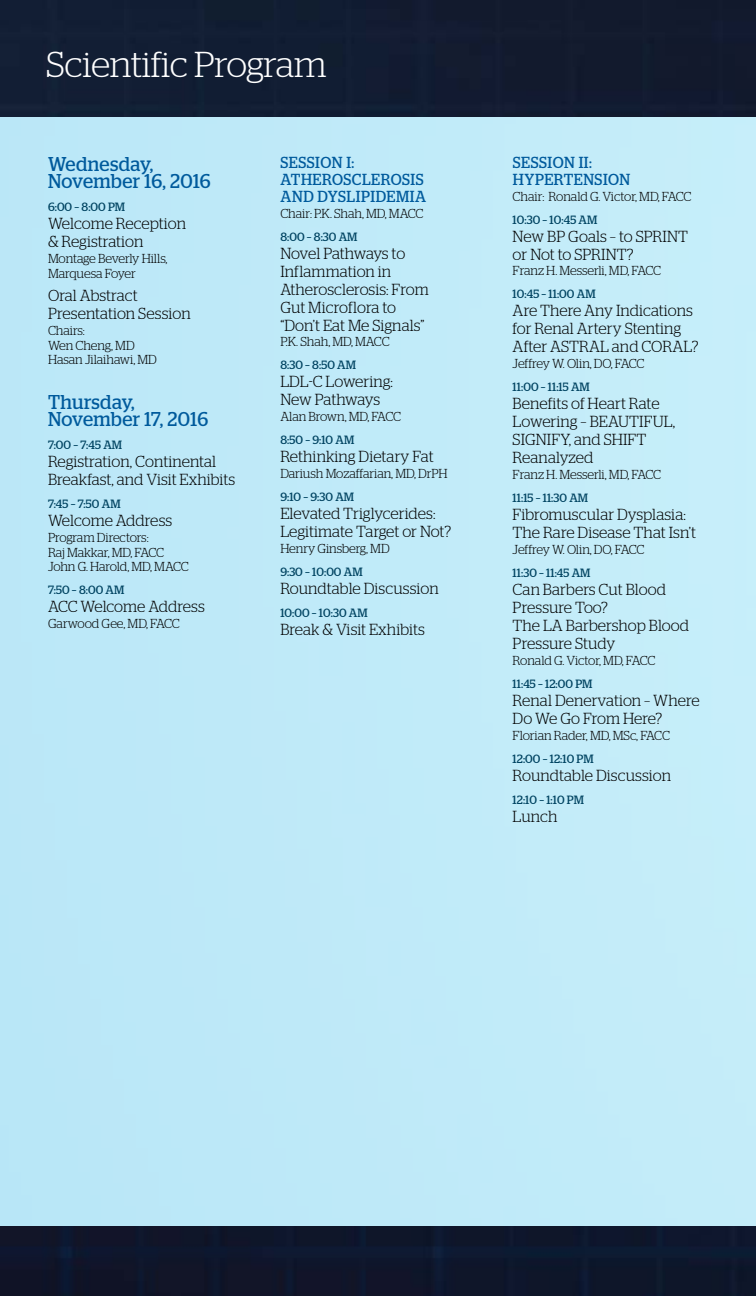
<style>
.page{position:relative;width:756px;height:1296px;background:#fff}
.page>*{position:absolute;margin:0;border:0;box-sizing:border-box;transform-origin:0 0}
.t1{font:300 36px "Stag";letter-spacing:-.01em;color:#fff}
.days{font:20px/17.6px "Stag";letter-spacing:.02em;color:#005a9c;scale:.95 1}
.Lecture_Titles{font:300 16px/18px "Stag";letter-spacing:.005em;color:#000}
.Session_Title{font:16px/17px "Stag";letter-spacing:.04em;color:#005a9c;scale:.95 1}
.Program_Doctor{font:300 13px/14.4px "Stag";letter-spacing:-.005em;color:#000}
.time{font:12px "Stag";letter-spacing:.005em;color:#004361}
</style>
<div class="page">
<div style="left:0;top:0;width:756px;height:117px;background:#121d33"></div>
<img style="left:0;top:1226px;width:756px;height:70px">
<p class="t1" style="left:46px;top:44px;width:282px">Scientific Program</p>
<p class="days" style="left:48px;top:155px;width:173px">Wednesday,<br>November 16, 2016</p>
<p class="time" style="left:48px;top:200px;width:79px">6:00 – 8:00 PM</p>
<p class="Lecture_Titles" style="left:48px;top:214px;width:140px">Welcome Reception &amp; Registration</p>
<p class="Program_Doctor" style="left:48px;top:251px;width:121px">Montage Beverly Hills,<br>Marquesa Foyer</p>
<p class="Lecture_Titles" style="left:48px;top:287px;width:144px">Oral Abstract<br>Presentation Session</p>
<p class="Program_Doctor" style="left:48px;top:324px;width:111px">Chairs:<br>Wen Cheng, MD<br>Hasan Jilaihawi, MD</p>
<p class="days" style="left:48px;top:393px;width:170px">Thursday,<br>November 17, 2016</p>
<p class="time" style="left:48px;top:438px;width:76px">7:00 – 7:45 AM</p>
<p class="Lecture_Titles" style="left:48px;top:453px;width:189px">Registration, Continental<br>Breakfast, and Visit Exhibits</p>
<p class="time" style="left:48px;top:497px;width:74px">7:45 – 7:50 AM</p>
<p class="Lecture_Titles" style="left:48px;top:512px;width:126px">Welcome Address</p>
<p class="Program_Doctor" style="left:48px;top:530px;width:142px">Program Directors:<br>Raj Makkar, MD, FACC<br>John G. Harold, MD, MACC</p>
<p class="time" style="left:48px;top:583px;width:78px">7:50 – 8:00 AM</p>
<p class="Lecture_Titles" style="left:48px;top:598px;width:158px">ACC Welcome Address</p>
<p class="Program_Doctor" style="left:48px;top:616px;width:133px">Garwood Gee, MD, FACC</p>
<p class="Session_Title" style="left:280px;top:153px;width:155px">SESSION I:<br>ATHEROSCLEROSIS<br>AND DYSLIPIDEMIA</p>
<p class="Program_Doctor" style="left:280px;top:206px;width:145px">Chair: P.K. Shah, MD, MACC</p>
<p class="time" style="left:280px;top:229px;width:79px">8:00 – 8:30 AM</p>
<p class="Lecture_Titles" style="left:280px;top:244px;width:150px">Novel Pathways to<br>Inflammation in<br>Atherosclerosis: From<br>Gut Microflora to “Don’t Eat Me Signals”</p>
<p class="Program_Doctor" style="left:280px;top:335px;width:111px">P.K. Shah, MD, MACC</p>
<p class="time" style="left:280px;top:358px;width:77px">8:30 – 8:50 AM</p>
<p class="Lecture_Titles" style="left:280px;top:373px;width:114px">LDL-C Lowering:<br>New Pathways</p>
<p class="Program_Doctor" style="left:280px;top:409px;width:122px">Alan Brown, MD, FACC</p>
<p class="time" style="left:280px;top:433px;width:75px">8:50 – 9:10 AM</p>
<p class="Lecture_Titles" style="left:280px;top:448px;width:155px">Rethinking Dietary Fat</p>
<p class="Program_Doctor" style="left:280px;top:466px;width:169px">Dariush Mozaffarian, MD, DrPH</p>
<p class="time" style="left:280px;top:490px;width:75px">9:10 – 9:30 AM</p>
<p class="Lecture_Titles" style="left:280px;top:505px;width:172px">Elevated Triglycerides:<br>Legitimate Target or Not?</p>
<p class="Program_Doctor" style="left:280px;top:541px;width:111px">Henry Ginsberg, MD</p>
<p class="time" style="left:280px;top:565px;width:84px">9:30 – 10:00 AM</p>
<p class="Lecture_Titles" style="left:280px;top:579px;width:160px">Roundtable Discussion</p>
<p class="time" style="left:280px;top:606px;width:89px">10:00 – 10:30 AM</p>
<p class="Lecture_Titles" style="left:280px;top:620px;width:146px">Break &amp; Visit Exhibits</p>
<p class="Session_Title" style="left:513px;top:153px;width:125px">SESSION II:<br>HYPERTENSION</p>
<p class="Program_Doctor" style="left:513px;top:189px;width:180px">Chair: Ronald G. Victor, MD, FACC</p>
<p class="time" style="left:513px;top:212px;width:86px">10:30 – 10:45 AM</p>
<p class="Lecture_Titles" style="left:513px;top:227px;width:177px">New BP Goals – to SPRINT or Not to SPRINT?</p>
<p class="Program_Doctor" style="left:513px;top:264px;width:150px">Franz H. Messerli, MD, FACC</p>
<p class="time" style="left:513px;top:287px;width:84px">10:45 – 11:00 AM</p>
<p class="Lecture_Titles" style="left:513px;top:302px;width:187px">Are There Any Indications for Renal Artery Stenting<br>After ASTRAL and CORAL?</p>
<p class="Program_Doctor" style="left:513px;top:356px;width:133px">Jeffrey W. Olin, DO, FACC</p>
<p class="time" style="left:513px;top:380px;width:79px">11:00 – 11:15 AM</p>
<p class="Lecture_Titles" style="left:513px;top:395px;width:164px">Benefits of Heart Rate<br>Lowering – BEAUTIFUL,<br>SIGNIFY, and SHIFT<br>Reanalyzed</p>
<p class="Program_Doctor" style="left:513px;top:467px;width:150px">Franz H. Messerli, MD, FACC</p>
<p class="time" style="left:513px;top:491px;width:77px">11:15 – 11:30 AM</p>
<p class="Lecture_Titles" style="left:513px;top:506px;width:185px">Fibromuscular Dysplasia:<br>The Rare Disease That Isn’t</p>
<p class="Program_Doctor" style="left:513px;top:542px;width:133px">Jeffrey W. Olin, DO, FACC</p>
<p class="time" style="left:513px;top:566px;width:79px">11:30 – 11:45 AM</p>
<p class="Lecture_Titles" style="left:513px;top:580px;width:178px">Can Barbers Cut Blood<br>Pressure Too?<br>The LA Barbershop Blood<br>Pressure Study</p>
<p class="Program_Doctor" style="left:513px;top:653px;width:144px">Ronald G. Victor, MD, FACC</p>
<p class="time" style="left:513px;top:677px;width:81px">11:45 – 12:00 PM</p>
<p class="Lecture_Titles" style="left:513px;top:691px;width:188px">Renal Denervation – Where<br>Do We Go From Here?</p>
<p class="Program_Doctor" style="left:513px;top:728px;width:159px">Florian Rader, MD, MSc, FACC</p>
<p class="time" style="left:513px;top:752px;width:83px">12:00 – 12:10 PM</p>
<p class="Lecture_Titles" style="left:513px;top:766px;width:160px">Roundtable Discussion</p>
<p class="time" style="left:513px;top:793px;width:73px">12:10 – 1:10 PM</p>
<p class="Lecture_Titles" style="left:513px;top:807px;width:46px">Lunch</p>
</div>
